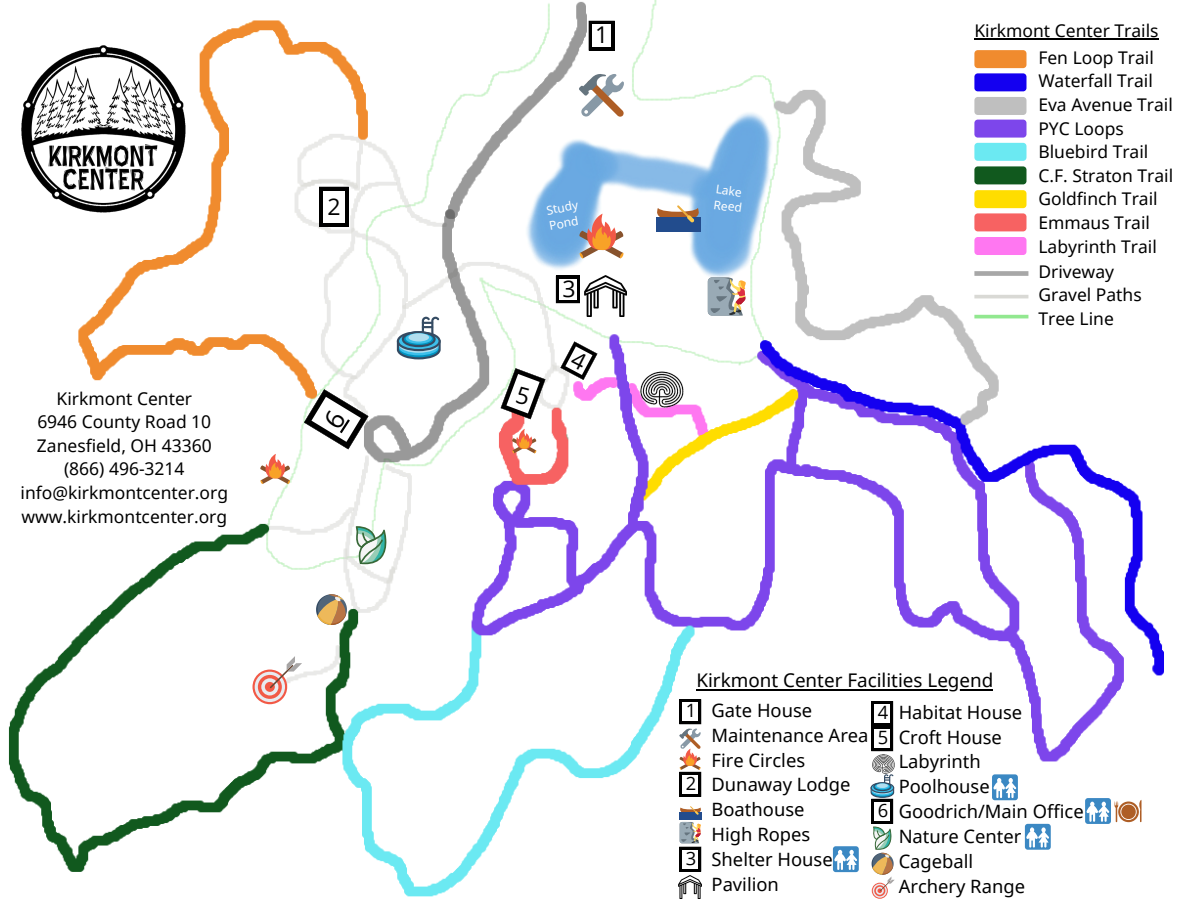
<style>
.page{position:relative;width:1188px;height:918px;background:#fff}
.page>*{position:absolute;margin:0;border:0;box-sizing:border-box;transform-origin:0 0}
.t1{font:23.1px "Open Sans";color:#000}
.t2{font:18.9px "Noto Sans";color:#000}
.t3{font:18.45px/24.8px "Noto Sans";color:#000}
.t4{font:18.45px/25px "Open Sans";color:#000}
.t5{font:17.4px/23.7px "Noto Sans";color:#000}
.t6{font:12px/15.8px "Noto Sans";color:#fff}
</style>
<div class="page">
<img style="left:8px;top:0;width:1156px;height:897px">
<img style="left:640px;top:371px;width:43px;height:36px">
<svg style="left:579px;top:214px;width:45px;height:45px"></svg>
<div style="left:656px;top:217px;width:45px;height:15px;background:#224c8d"></div>
<svg style="left:656px;top:205px;width:45px;height:17px"></svg>
<svg style="left:708px;top:277px;width:38px;height:39px"></svg>
<svg style="left:397px;top:317px;width:44px;height:42px"></svg>
<div style="left:408px;top:333px;width:21px;height:8px;background:#b1deef;border-radius:50%"></div>
<svg style="left:253px;top:670px;width:34px;height:34px"></svg>
<svg style="left:255px;top:672px;width:30px;height:30px"></svg>
<svg style="left:258px;top:675px;width:24px;height:24px"></svg>
<svg style="left:261px;top:678px;width:17px;height:17px"></svg>
<div style="left:265px;top:682px;width:10px;height:10px;background:#f25946;border-radius:50%"></div>
<svg style="left:270px;top:656px;width:32px;height:32px"></svg>
<svg style="left:316px;top:594px;width:31px;height:31px"></svg>
<img style="left:584px;top:276px;width:42px;height:40px">
<svg style="left:579px;top:74px;width:45px;height:43px"></svg>
<svg style="left:355px;top:526px;width:39px;height:41px"></svg>
<svg style="left:319px;top:187px;width:30px;height:39px"></svg>
<div style="left:323px;top:191px;width:22px;height:31px;background:#fff"></div>
<svg style="left:556px;top:276px;width:24px;height:27px"></svg>
<div style="left:559px;top:279px;width:18px;height:21px;background:#fff"></div>
<svg style="left:589px;top:21px;width:26px;height:30px"></svg>
<div style="left:592px;top:24px;width:19px;height:23px;background:#fff"></div>
<svg style="left:1122px;top:680px;width:42px;height:52px"></svg>
<img style="left:16px;top:42px;width:175px;height:172px">
<svg style="left:871px;top:701px;width:22px;height:50px"></svg>
<div style="left:874px;top:729px;width:16px;height:19px;background:#fff"></div>
<img style="left:873px;top:754px;width:21px;height:19px">
<svg style="left:872px;top:883px;width:16px;height:16px"></svg>
<svg style="left:873px;top:884px;width:14px;height:14px"></svg>
<svg style="left:874px;top:885px;width:11px;height:11px"></svg>
<svg style="left:871px;top:774px;width:25px;height:119px"></svg>
<div style="left:1025px;top:824px;width:26px;height:26px;background:#3b88c3;border-radius:3px"></div>
<svg style="left:1026px;top:827px;width:23px;height:21px"></svg>
<div style="left:1085px;top:798px;width:26px;height:26px;background:#3b88c3;border-radius:3px"></div>
<svg style="left:1086px;top:802px;width:23px;height:20px"></svg>
<div style="left:992px;top:774px;width:26px;height:26px;background:#3b88c3;border-radius:3px"></div>
<svg style="left:993px;top:778px;width:23px;height:20px"></svg>
<svg style="left:1115px;top:799px;width:27px;height:23px"></svg>
<svg style="left:512px;top:429px;width:24px;height:25px"></svg>
<svg style="left:260px;top:454px;width:30px;height:30px"></svg>
<div style="left:974px;top:50px;width:53px;height:18px;background:#f08b2e;border-radius:3px"></div>
<svg style="left:679px;top:699px;width:22px;height:98px"></svg>
<div style="left:679px;top:812px;width:23px;height:7px;background:#224c8d"></div>
<svg style="left:679px;top:806px;width:23px;height:9px"></svg>
<svg style="left:679px;top:822px;width:22px;height:50px"></svg>
<img style="left:678px;top:875px;width:24px;height:24px">
<div style="left:833px;top:846px;width:26px;height:26px;background:#3b88c3;border-radius:3px"></div>
<svg style="left:834px;top:850px;width:23px;height:20px"></svg>
<div style="left:974px;top:73px;width:53px;height:18px;background:#1400f0;border-radius:3px"></div>
<div style="left:974px;top:97px;width:53px;height:18px;background:#bfbfbf;border-radius:3px"></div>
<div style="left:974px;top:120px;width:53px;height:18px;background:#7d46eb;border-radius:3px"></div>
<div style="left:974px;top:143px;width:53px;height:18px;background:#6be9f2;border-radius:3px"></div>
<div style="left:974px;top:166px;width:53px;height:18px;background:#11591e;border-radius:3px"></div>
<div style="left:974px;top:190px;width:53px;height:18px;background:#fd0;border-radius:3px"></div>
<div style="left:974px;top:213px;width:53px;height:18px;background:#f76262;border-radius:3px"></div>
<div style="left:974px;top:237px;width:53px;height:18px;background:#ff77f1;border-radius:3px"></div>
<hr style="left:696px;top:689px;width:297px;height:1px;background:#000">
<hr style="left:974px;top:39px;width:185px;height:1px;background:#000">
<svg style="left:974px;top:295px;width:54px;height:3px"></svg>
<svg style="left:974px;top:271px;width:54px;height:5px"></svg>
<svg style="left:974px;top:315px;width:54px;height:3px"></svg>
<svg style="left:560px;top:341px;width:37px;height:39px"></svg>
<svg style="left:501px;top:368px;width:44px;height:51px"></svg>
<svg style="left:304px;top:389px;width:65px;height:60px"></svg>
<p class="t5" style="left:21px;top:386px;width:209px;text-align:center">Kirkmont Center<br>6946 County Road 10<br>Zanesfield, OH 43360 (866) 496-3214 info@kirkmontcenter.org www.kirkmontcenter.org</p>
<h1 class="t1" style="left:327px;top:191px;width:15px">2</h1>
<h1 class="t1" style="left:595px;top:19px;width:15px">1</h1>
<p class="t6" style="left:545px;top:202px;width:33px;rotate:-10deg">Study<br>Pond</p>
<h1 class="t1" style="left:562px;top:272px;width:15px">3</h1>
<p class="t6" style="left:717px;top:181px;width:30px;rotate:8deg">Lake<br>Reed</p>
<p class="t5" style="left:974px;top:19px;width:186px">Kirkmont Center Trails</p>
<p class="t5" style="left:1038px;top:45px;width:136px">Fen Loop Trail<br>Waterfall Trail<br>Eva Avenue Trail<br>PYC Loops<br>Bluebird Trail<br>C.F. Straton Trail<br>Goldfinch Trail<br>Emmaus Trail<br>Labyrinth Trail<br>Driveway<br>Gravel Paths<br>Tree Line</p>
<p class="t2" style="left:696px;top:667px;width:298px">Kirkmont Center Facilities Legend</p>
<p class="t4" style="left:686px;top:698px;width:12px">1</p>
<p class="t4" style="left:686px;top:770px;width:12px">2</p>
<p class="t4" style="left:686px;top:845px;width:12px">3</p>
<p class="t3" style="left:712px;top:697px;width:159px">Gate House<br>Maintenance Area<br>Fire Circles<br>Dunaway Lodge<br>Boathouse<br>High Ropes<br>Shelter House<br>Pavilion</p>
<p class="t4" style="left:878px;top:700px;width:12px">4<br>5</p>
<p class="t4" style="left:878px;top:797px;width:12px">6</p>
<p class="t3" style="left:899px;top:699px;width:187px">Habitat House<br>Croft House<br>Labyrinth<br>Poolhouse<br>Goodrich/Main Office<br>Nature Center<br>Cageball<br>Archery Range</p>
</div>
